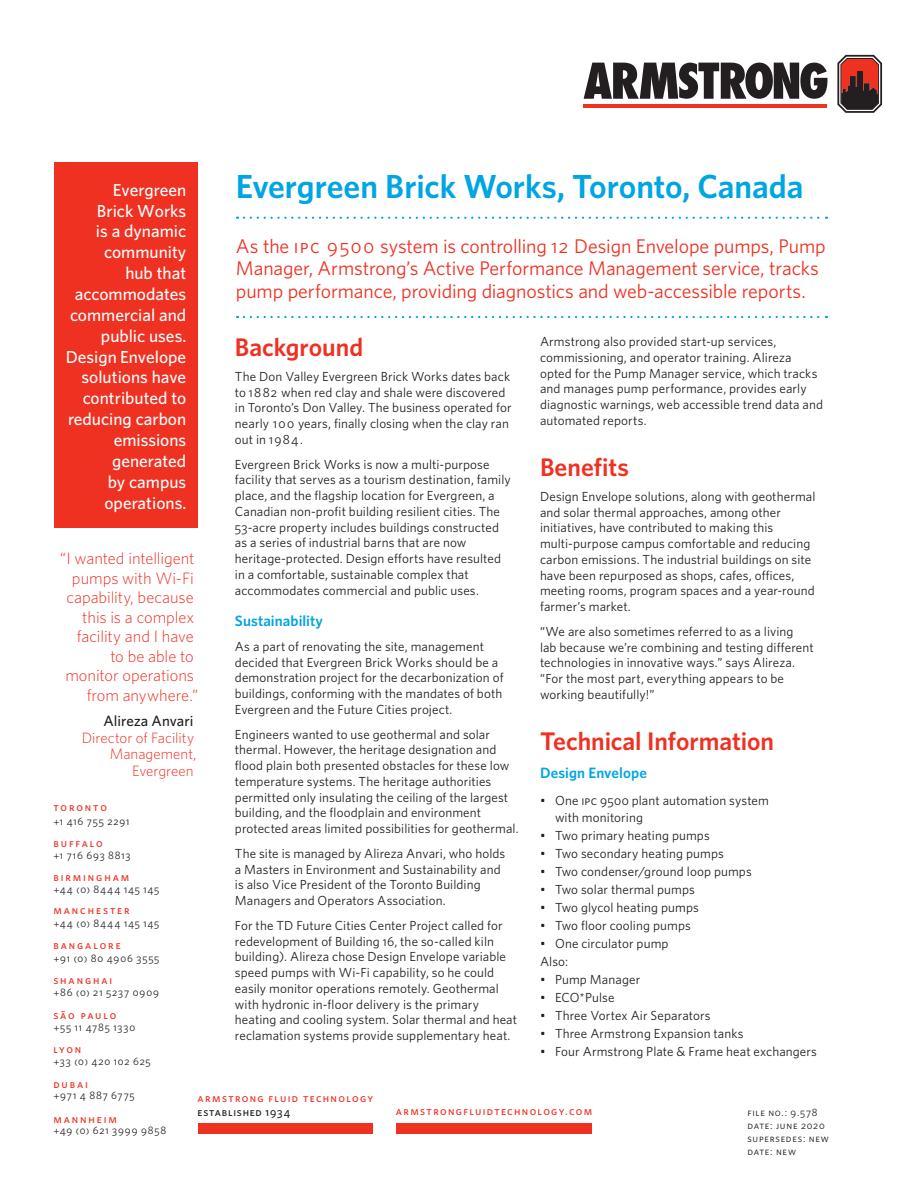
<style>
.page{position:relative;width:918px;height:1188px;background:#fff}
.page>*{position:absolute;margin:0;border:0;box-sizing:border-box;transform-origin:0 0}
.Heading_-_Title{font:600 33.3px "Whitney A";letter-spacing:-.005em;color:#00a5e3}
.Body_-_Copy{font:600 25.5px "Whitney A";color:#ef3122}
.Heading_-_Sub_Title{font:19.8px/22.5px "Whitney A";letter-spacing:-.005em;color:#ef3122}
.Heading_-_Quote{font:500 17.4px/20.9px "Whitney A";color:#fff;text-align:right}
.Body_-_Copy-2{font:300 16.5px/19.5px "Whitney A";letter-spacing:-.005em;color:#ef3122;text-align:right}
.Body_-_Copy-3{font:300 15px/16.6px "Whitney A";color:#ef3122;text-align:right}
.Body_-_Copy-4{font:600 15px "Whitney A";letter-spacing:.005em;color:#00a5e3}
.t1{font:13.2px/15.8px "Whitney A";letter-spacing:.01em;color:#231f20}
.t2{font:11.55px "Whitney A Medium SC";letter-spacing:.165em;color:#ef3122}
.t3{font:11.55px/13.8px "Whitney A Medium SC";letter-spacing:.11em;color:#ef3122}
.t4{font:11.55px "Whitney A Medium SC";letter-spacing:.115em;color:#ef3122}
.t5{font:11.55px "Whitney A Medium SC";letter-spacing:.135em;color:#ef3122}
.t6{font:11.55px "Whitney A Medium SC";letter-spacing:.16em;color:#ef3122}
.t7{font:10.65px "Whitney A Book SC";letter-spacing:.08em;color:#231f20}
.t8{font:10.5px "Whitney A Book SC";letter-spacing:.07em;color:#231f20}
.s1{font-weight:500;color:#231f20}
.s2{font-family:"Whitney A Book SC"}
.s3{color:#231f20}
</style>
<div class="page">
<svg style="left:584px;top:63px;width:244px;height:36px"></svg>
<hr style="left:583px;top:105px;width:244px;height:3px;background:#ef3122">
<svg style="left:837px;top:55px;width:45px;height:58px;background:#854642"></svg>
<div style="left:54px;top:162px;width:144px;height:365px;background:#ef3122"></div>
<div style="left:396px;top:1124px;width:196px;height:10px;background:#ef3122"></div>
<div style="left:198px;top:1124px;width:175px;height:10px;background:#ef3122"></div>
<svg style="left:244px;top:316px;width:583px;height:2px"></svg>
<svg style="left:244px;top:217px;width:583px;height:2px"></svg>
<p class="Heading_-_Quote" style="left:66px;top:179px;width:122px">Evergreen<br>Brick Works<br>is a dynamic community<br>hub that accommodates commercial and public uses.<br>Design Envelope solutions have contributed to reducing carbon emissions generated<br>by campus operations.</p>
<p class="Body_-_Copy-2" style="left:60px;top:548px;width:140px">“I wanted intelligent pumps with Wi-Fi capability, because this is a complex facility and I have<br>to be able to monitor operations from anywhere.”</p>
<p class="Body_-_Copy-3" style="left:82px;top:712px;width:116px"><span class="s1">Alireza Anvari<br></span>Director of Facility<br>Management,<br>Evergreen</p>
<p class="t2" style="left:53px;top:800px;width:55px">toronto</p>
<p class="t7" style="left:53px;top:814px;width:77px">+1 416 755 2291</p>
<p class="t6" style="left:53px;top:836px;width:51px">buffalo</p>
<p class="t7" style="left:53px;top:848px;width:79px">+1 716 693 8813</p>
<p class="t2" style="left:53px;top:869px;width:78px">birmingham</p>
<p class="t7" style="left:53px;top:882px;width:108px">+44 (0) 8444 145 145</p>
<p class="t2" style="left:53px;top:902px;width:78px">manchester</p>
<p class="t7" style="left:53px;top:916px;width:108px">+44 (0) 8444 145 145</p>
<p class="t2" style="left:53px;top:937px;width:69px">bangalore</p>
<p class="t7" style="left:53px;top:951px;width:108px">+91 (0) 80 4906 3555</p>
<p class="t2" style="left:53px;top:973px;width:61px">shanghai</p>
<p class="t7" style="left:53px;top:985px;width:107px">+86 (0) 21 5237 0909</p>
<p class="t5" style="left:53px;top:1007px;width:65px">são paulo</p>
<p class="t7" style="left:53px;top:1020px;width:83px">+55 11 4785 1330</p>
<p class="t5" style="left:53px;top:1042px;width:30px">lyon</p>
<p class="t7" style="left:53px;top:1054px;width:99px">+33 (0) 420 102 625</p>
<p class="Heading_-_Title" style="left:236px;top:164px;width:569px">Evergreen Brick Works, Toronto, Canada</p>
<p class="Heading_-_Sub_Title" style="left:236px;top:234px;width:591px">As the <span class="s2">ipc 9500</span> system is controlling <span class="s2">12</span> Design Envelope pumps, Pump<br>Manager, Armstrong’s Active Performance Management service, tracks pump performance, providing diagnostics and web-accessible reports.</p>
<p class="Body_-_Copy" style="left:235px;top:330px;width:130px">Background</p>
<p class="t1" style="left:235px;top:368px;width:278px">The Don Valley Evergreen Brick Works dates back to <span class="s2">1882</span> when red clay and shale were discovered in Toronto’s Don Valley. The business operated for nearly <span class="s2">100</span> years, finally closing when the clay ran out in <span class="s2">1984</span>.</p>
<p class="t1" style="left:235px;top:456px;width:277px">Evergreen Brick Works is now a multi-purpose facility that serves as a tourism destination, family place, and the flagship location for Evergreen, a Canadian non-profit building resilient cities. The <span class="s2">53</span>-acre property includes buildings constructed as a series of industrial barns that are now heritage-protected. Design efforts have resulted in a comfortable, sustainable complex that accommodates commercial and public uses.</p>
<p class="Body_-_Copy-4" style="left:235px;top:611px;width:90px">Sustainability</p>
<p class="t1" style="left:235px;top:638px;width:270px">As a part of renovating the site, management decided that Evergreen Brick Works should be a demonstration project for the decarbonization of buildings, conforming with the mandates of both Evergreen and the Future Cities project.</p>
<p class="t1" style="left:235px;top:726px;width:285px">Engineers wanted to use geothermal and solar thermal. However, the heritage designation and flood plain both presented obstacles for these low temperature systems. The heritage authorities permitted only insulating the ceiling of the largest building, and the floodplain and environment protected areas limited possibilities for geothermal.</p>
<p class="t1" style="left:235px;top:845px;width:272px">The site is managed by Alireza Anvari, who holds a Masters in Environment and Sustainability and is also Vice President of the Toronto Building Managers and Operators Association.</p>
<p class="t1" style="left:235px;top:917px;width:284px">For the <span class="s2">TD</span> Future Cities Center Project called for redevelopment of Building <span class="s2">16</span>, the so-called kiln building). Alireza chose Design Envelope variable speed pumps with Wi-Fi capability, so he could easily monitor operations remotely. Geothermal with hydronic in-floor delivery is the primary heating and cooling system. Solar thermal and heat reclamation systems provide supplementary heat.</p>
<p class="t1" style="left:540px;top:333px;width:285px">Armstrong also provided start-up services, commissioning, and operator training. Alireza opted for the Pump Manager service, which tracks and manages pump performance, provides early diagnostic warnings, web accessible trend data and automated reports.</p>
<p class="Body_-_Copy" style="left:540px;top:450px;width:91px">Benefits</p>
<p class="t1" style="left:540px;top:488px;width:277px">Design Envelope solutions, along with geothermal and solar thermal approaches, among other initiatives, have contributed to making this multi-purpose campus comfortable and reducing carbon emissions. The industrial buildings on site have been repurposed as shops, cafes, offices, meeting rooms, program spaces and a year-round farmer’s market.</p>
<p class="t1" style="left:540px;top:623px;width:275px">“We are also sometimes referred to as a living<br>lab because we’re combining and testing different technologies in innovative ways.” says Alireza. “For the most part, everything appears to be working beautifully!”</p>
<p class="Body_-_Copy" style="left:540px;top:724px;width:236px">Technical Information</p>
<p class="Body_-_Copy-4" style="left:540px;top:763px;width:108px">Design Envelope</p>
<p class="t1" style="left:555px;top:792px;width:215px;line-height:16.5px;text-indent:-15px">• One <span class="s2">ipc 9500</span> plant automation system with monitoring</p>
<p class="t1" style="left:540px;top:827px;width:171px">• Two primary heating pumps</p>
<p class="t1" style="left:540px;top:845px;width:185px">• Two secondary heating pumps</p>
<p class="t1" style="left:540px;top:863px;width:213px">• Two condenser/ground loop pumps</p>
<p class="t1" style="left:540px;top:881px;width:156px">• Two solar thermal pumps</p>
<p class="t1" style="left:540px;top:899px;width:160px">• Two glycol heating pumps</p>
<p class="t1" style="left:540px;top:917px;width:152px">• Two floor cooling pumps</p>
<p class="t1" style="left:540px;top:935px;width:130px">• One circulator pump</p>
<p class="t1" style="left:540px;top:953px;width:30px">Also:</p>
<p class="t1" style="left:540px;top:971px;width:102px">• Pump Manager</p>
<p class="t1" style="left:540px;top:989px;width:76px">• ECO*Pulse</p>
<p class="t1" style="left:540px;top:1007px;width:172px">• Three Vortex Air Separators</p>
<p class="t1" style="left:540px;top:1025px;width:205px">• Three Armstrong Expansion tanks</p>
<p class="t1" style="left:540px;top:1043px;width:279px">• Four Armstrong Plate &amp; Frame heat exchangers</p>
<p class="t5" style="left:53px;top:1076px;width:36px">dubai</p>
<p class="t7" style="left:53px;top:1089px;width:83px">+971 4 887 6775</p>
<p class="t2" style="left:53px;top:1111px;width:65px">mannheim</p>
<p class="t7" style="left:53px;top:1123px;width:115px">+49 (0) 621 3999 9858</p>
<p class="t3" style="left:198px;top:1091px;width:177px">armstrong fluid technology <span class="s3">established 1934</span></p>
<p class="t4" style="left:396px;top:1103px;width:198px">armstrongfluidtechnology.com</p>
<p class="t8" style="left:747px;top:1106px;width:72px">file no.: 9.578</p>
<p class="t8" style="left:747px;top:1118px;width:79px">date: june 2020</p>
<p class="t8" style="left:747px;top:1131px;width:83px">supersedes: new</p>
<p class="t8" style="left:747px;top:1144px;width:50px">date: new</p>
</div>
